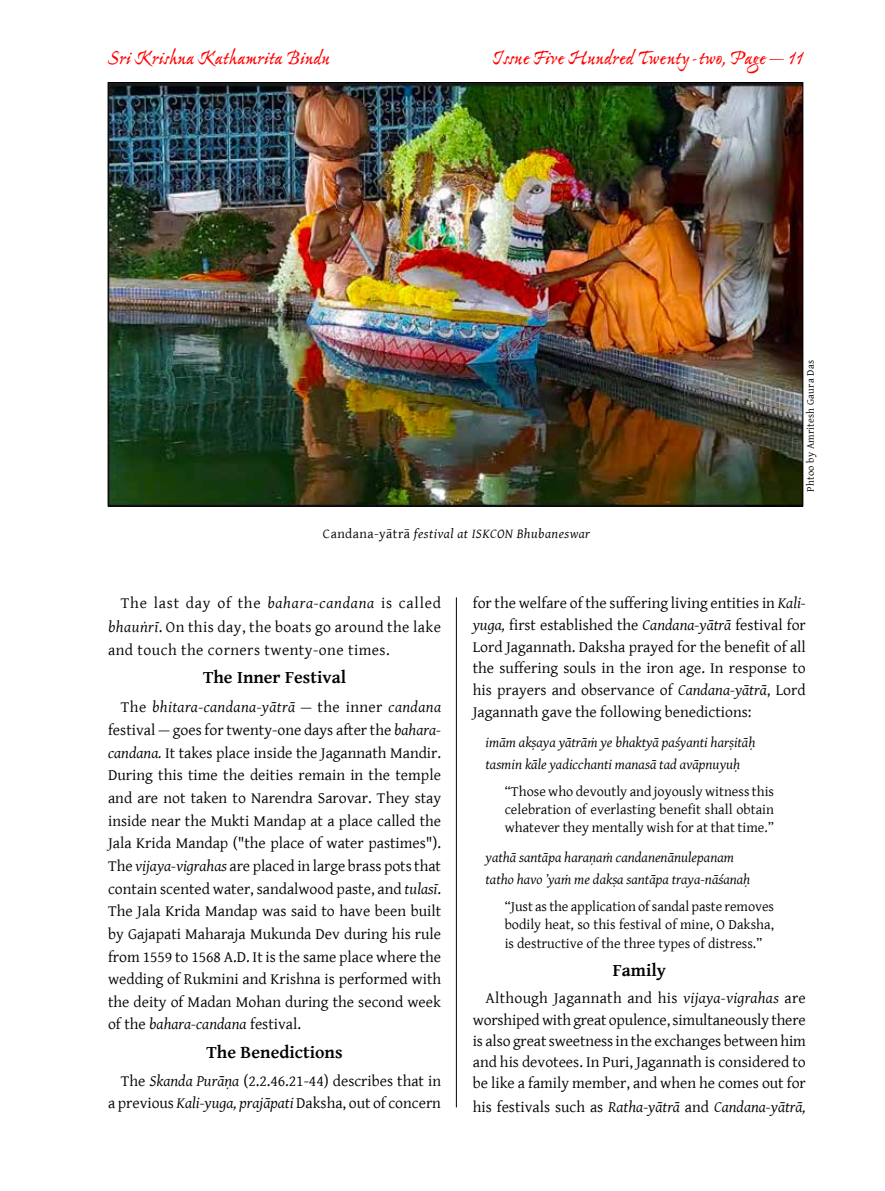
<style>
.page{position:relative;width:885px;height:1191px;background:#fff}
.page>*{position:absolute;margin:0;border:0;box-sizing:border-box;transform-origin:0 0}
.t1{font:700 21px "Ex Ponto Pro";letter-spacing:-.01em;color:#ff0200}
.t2{font:700 18px "Gentium Basic";color:#000}
.t3{font:15.75px/22.6px "Gentium Basic";color:#000;text-align:justify}
.t4{font:italic 15.75px "Gentium Basic";color:#000}
.t5{font:14.25px/18.3px "Gentium Basic";color:#000;text-align:justify}
.t6{font:italic 14.25px/21.8px "Gentium Basic";color:#000}
.t7{font:italic 13.5px "Gentium Basic";letter-spacing:.035em;color:#000}
.t8{font:10.5px "Gentium Basic";letter-spacing:.02em;color:#000}
.s1{font-style:normal}
.s2{font-style:italic}
</style>
<div class="page">
<img style="left:110px;top:84px;width:691px;height:420px">
<hr style="left:456px;top:597px;width:1px;height:510px;background:#000">
<h1 class="t1" style="left:108px;top:45px;width:223px">Sri Krishna Kathamrita Bindu</h1>
<h1 class="t1" style="left:491px;top:45px;width:314px">Issue Five Hundred Twenty-two, Page — 11</h1>
<p class="t7" style="left:323px;top:524px;width:268px"><span class="s1">Candana-yātrā</span> festival at ISKCON Bhubaneswar</p>
<p class="t8" style="left:802px;top:492px;width:133px;rotate:-90deg">Phtoo by Amritesh Gaura Das</p>
<p class="t3" style="left:108px;top:590px;width:334px;line-height:23.5px;text-indent:13px">The last day of the <span class="s2">bahara-candana</span> is called <span class="s2">bhauṅrī</span>. On this day, the boats go around the lake and touch the corners twenty-one times.</p>
<p class="t2" style="left:203px;top:664px;width:145px">The Inner Festival</p>
<p class="t3" style="left:108px;top:695px;width:334px;text-indent:13px">The <span class="s2">bhitara-candana-yātrā —</span> the inner <span class="s2">candana </span>festival — goes for twenty-one days after the <span class="s2">bahara&shy;candana.</span> It takes place inside the Jagannath Mandir.<br>During this time the deities remain in the temple and are not taken to Narendra Sarovar. They stay inside near the Mukti Mandap at a place called the Jala Krida Mandap ("the place of water pastimes").<br>The <span class="s2">vijaya-vigrahas</span> are placed in large brass pots that contain scented water, sandalwood paste, and <span class="s2">tulasī</span>.<br>The Jala Krida Mandap was said to have been built by Gajapati Maharaja Mukunda Dev during his rule from 1559 to 1568 A.D. It is the same place where the wedding of Rukmini and Krishna is performed with the deity of Madan Mohan during the second week of the <span class="s2">bahara-candana</span> festival.</p>
<p class="t2" style="left:206px;top:1038px;width:138px">The Benedictions</p>
<p class="t3" style="left:108px;top:1069px;width:334px;line-height:21.8px;text-align:right">The <span class="s2">Skanda Purāṇa</span> (2.2.46.21-44) describes that in<br>a previous <span class="s2">Kali-yuga, prajāpati</span> Daksha, out of concern</p>
<p class="t3" style="left:472px;top:591px;width:334px;line-height:21.8px">for the welfare of the suffering living entities in <span class="s2">Kali&shy;yuga,</span> first established the <span class="s2">Candana-yātrā</span> festival for Lord Jagannath. Daksha prayed for the benefit of all the suffering souls in the iron age. In response to his prayers and observance of <span class="s2">Candana-yātrā</span>, Lord Jagannath gave the following benedictions:</p>
<p class="t6" style="left:485px;top:731px;width:271px">imām akṣaya yātrāṁ ye bhaktyā paśyanti harṣitāḥ tasmin kāle yadicchanti manasā tad avāpnuyuḥ</p>
<p class="t5" style="left:504px;top:781px;width:271px">“Those who devoutly and joyously witness this celebration of everlasting benefit shall obtain whatever they mentally wish for at that time.”</p>
<p class="t6" style="left:485px;top:846px;width:266px">yathā santāpa haraṇaṁ candanenānulepanam tatho havo ’yaṁ me dakṣa santāpa traya-nāśanaḥ</p>
<p class="t5" style="left:504px;top:897px;width:271px">“Just as the application of sandal paste removes bodily heat, so this festival of mine, O Daksha, is destructive of the three types of distress.”</p>
<p class="t2" style="left:612px;top:956px;width:55px">Family</p>
<p class="t3" style="left:472px;top:987px;width:334px;line-height:21.1px;text-indent:13px">Although Jagannath and his <span class="s2">vijaya-vigrahas</span> are worshiped with great opulence, simultaneously there is also great sweetness in the exchanges between him and his devotees. In Puri, Jagannath is considered to be like a family member, and when he comes out for</p>
<p class="t4" style="left:472px;top:1095px;width:334px"><span class="s1">his festivals such as</span> Ratha-yātrā <span class="s1">and</span> Candana-yātrā,</p>
</div>
